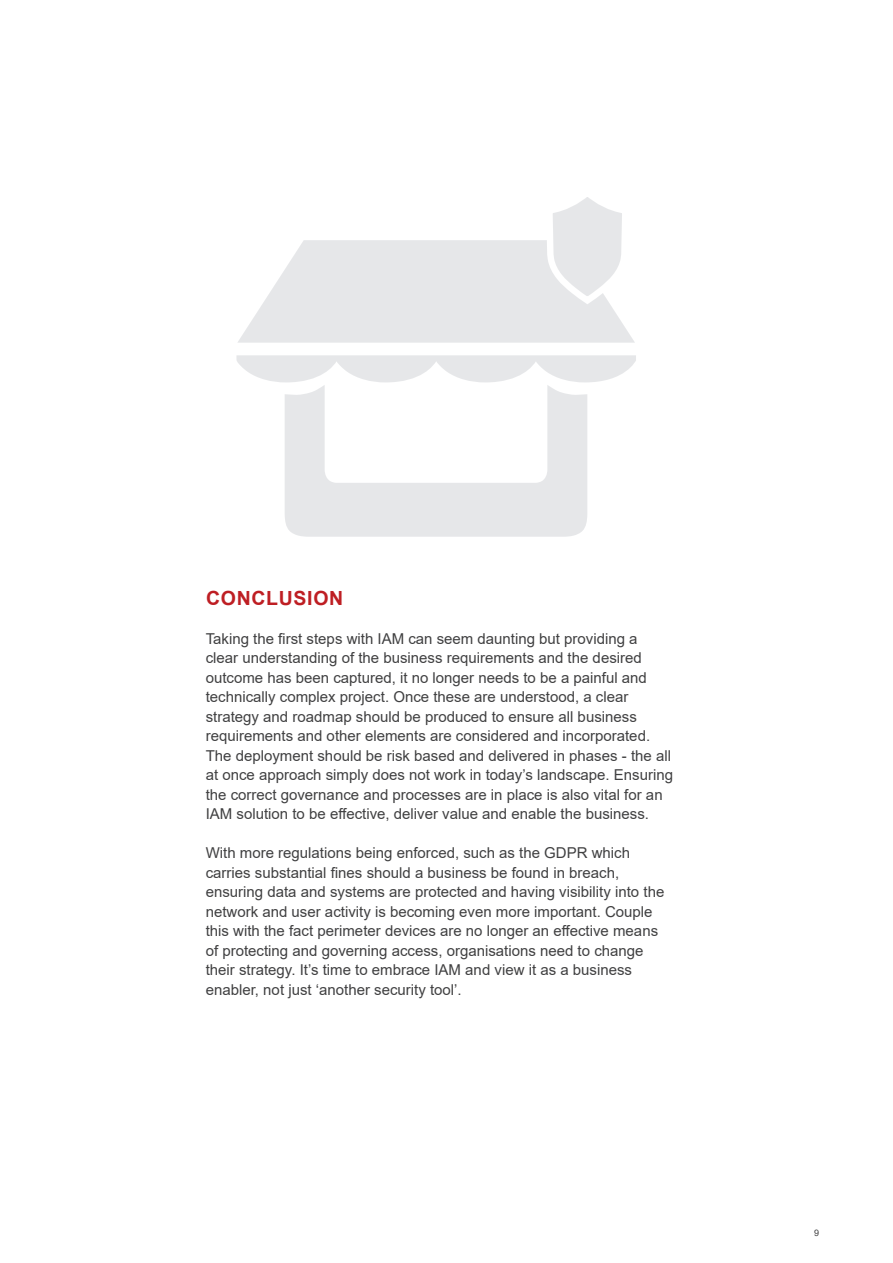
<style>
.page{position:relative;width:893px;height:1263px;background:#fff}
.page>*{position:absolute;margin:0;border:0;box-sizing:border-box;transform-origin:0 0}
.t1{font:700 19.5px "Arial";letter-spacing:.035em;color:#be1e23}
.t2{font:15px/19.5px "Arial";color:#404041}
.t3{font:9px "Arial";color:#404041}
</style>
<div class="page">
<svg style="left:285px;top:385px;width:302px;height:152px;fill:#e6e7e9"></svg>
<svg style="left:236px;top:355px;width:400px;height:27px"></svg>
<svg style="left:238px;top:197px;width:397px;height:146px"></svg>
<h1 class="t1" style="left:206px;top:584px;width:139px">CONCLUSION</h1>
<p class="t2" style="left:206px;top:628px;width:469px">Taking the first steps with IAM can seem daunting but providing a clear understanding of the business requirements and the desired outcome has been captured, it no longer needs to be a painful and technically complex project. Once these are understood, a clear strategy and roadmap should be produced to ensure all business requirements and other elements are considered and incorporated.<br>The deployment should be risk based and delivered in phases - the all at once approach simply does not work in today’s landscape. Ensuring the correct governance and processes are in place is also vital for an IAM solution to be effective, deliver value and enable the business.</p>
<p class="t2" style="left:206px;top:843px;width:460px">With more regulations being enforced, such as the GDPR which carries substantial fines should a business be found in breach, ensuring data and systems are protected and having visibility into the network and user activity is becoming even more important. Couple this with the fact perimeter devices are no longer an effective means of protecting and governing access, organisations need to change their strategy. It’s time to embrace IAM and view it as a business enabler, not just ‘another security tool’.</p>
<p class="t3" style="left:814px;top:1227px;width:7px">9</p>
</div>
